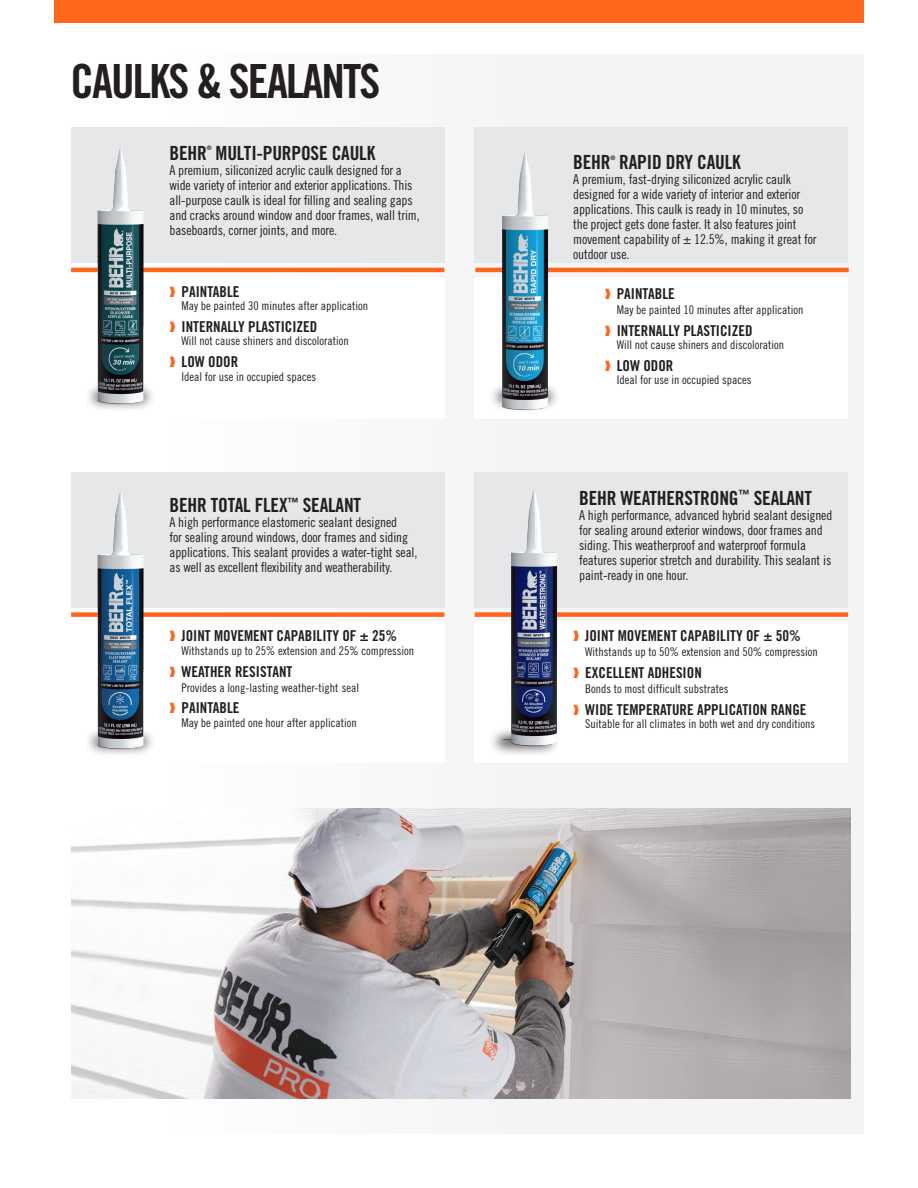
<style>
.page{position:relative;width:918px;height:1188px;background:#fff}
.page>*{position:absolute;margin:0;border:0;box-sizing:border-box;transform-origin:0 0}
.Red_Sections{font:47.1px "Trade Gothic LT Std Bd Cn 20";letter-spacing:-.04em;color:#231f20}
.t1{font:19.5px "Trade Gothic LT Std Bd Cn 20";letter-spacing:-.01em;color:#231f20}
.t2{font:15px "Trade Gothic LT Std Bd Cn 20";color:#231f20}
.t3{font:13.5px/15px "Trade Gothic LT Std Cn 18";letter-spacing:-.01em;color:#231f20}
.t4{font:12px "Trade Gothic LT Std Cn 18";color:#231f20}
.t5{font:6.15px "Trade Gothic LT Std Bd Cn 20";color:#231f20}
.s1{color:#ff661c}
</style>
<div class="page">
<div style="left:54px;top:0;width:810px;height:23px;background:#ff661c"></div>
<div style="left:54px;top:54px;width:810px;height:1080px;background:#f6f6f6"></div>
<hr style="left:71px;top:268px;width:373px;height:4px;background:#ff661c">
<div style="left:71px;top:612px;width:373px;height:5px;background:#ff661c"></div>
<hr style="left:475px;top:268px;width:374px;height:4px;background:#ff661c">
<div style="left:475px;top:612px;width:373px;height:5px;background:#ff661c"></div>
<div style="left:71px;top:128px;width:373px;height:135px;background:#e6e7e9"></div>
<div style="left:71px;top:277px;width:373px;height:141px;background:#fff"></div>
<div style="left:475px;top:277px;width:373px;height:141px;background:#fff"></div>
<div style="left:475px;top:128px;width:373px;height:135px;background:#e6e7e9"></div>
<div style="left:71px;top:622px;width:373px;height:141px;background:#fff"></div>
<div style="left:475px;top:622px;width:373px;height:141px;background:#fff"></div>
<div style="left:71px;top:472px;width:373px;height:136px;background:#e6e7e9"></div>
<div style="left:475px;top:472px;width:373px;height:136px;background:#e6e7e9"></div>
<div style="left:488px;top:726px;width:73px;height:32px;background:#231f20;opacity:.75"></div>
<img style="left:90px;top:148px;width:63px;height:261px">
<img style="left:493px;top:153px;width:64px;height:258px">
<img style="left:90px;top:492px;width:63px;height:262px">
<img style="left:502px;top:490px;width:64px;height:263px">
<img style="left:71px;top:808px;width:780px;height:291px">
<p class="Red_Sections" style="left:71px;top:52px;width:312px">CAULKS &amp; SEALANTS</p>
<p class="t1" style="left:170px;top:141px;width:207px">BEHR MULTI-PURPOSE CAULK</p>
<p class="t5" style="left:207px;top:144px;width:6px">®</p>
<p class="t3" style="left:170px;top:162px;width:252px">A premium, siliconized acrylic caulk designed for a wide variety of interior and exterior applications. This all-purpose caulk is ideal for filling and sealing gaps and cracks around window and door frames, wall trim, baseboards, corner joints, and more.</p>
<p class="t2" style="left:170px;top:282px;width:72px"><span class="s1">❱</span> PAINTABLE</p>
<p class="t4" style="left:182px;top:299px;width:188px">May be painted 30 minutes after application</p>
<p class="t2" style="left:170px;top:317px;width:149px"><span class="s1">❱</span> INTERNALLY PLASTICIZED</p>
<p class="t4" style="left:182px;top:334px;width:169px">Will not cause shiners and discoloration</p>
<p class="t2" style="left:170px;top:353px;width:70px"><span class="s1">❱</span> LOW ODOR</p>
<p class="t4" style="left:182px;top:369px;width:136px">Ideal for use in occupied spaces</p>
<p class="t1" style="left:170px;top:493px;width:193px">BEHR TOTAL FLEX<sup>™</sup> SEALANT</p>
<p class="t3" style="left:170px;top:515px;width:249px">A high performance elastomeric sealant designed<br>for sealing around windows, door frames and siding applications. This sealant provides a water-tight seal, as well as excellent flexibility and weatherability.</p>
<p class="t2" style="left:170px;top:627px;width:229px"><span class="s1">❱</span> JOINT MOVEMENT CAPABILITY OF ± 25%</p>
<p class="t4" style="left:182px;top:643px;width:234px">Withstands up to 25% extension and 25% compression</p>
<p class="t2" style="left:170px;top:662px;width:124px"><span class="s1">❱</span> WEATHER RESISTANT</p>
<p class="t4" style="left:182px;top:680px;width:179px">Provides a long-lasting weather-tight seal</p>
<p class="t2" style="left:170px;top:699px;width:72px"><span class="s1">❱</span> PAINTABLE</p>
<p class="t4" style="left:182px;top:715px;width:177px">May be painted one hour after application</p>
<p class="t1" style="left:573px;top:150px;width:169px">BEHR RAPID DRY CAULK</p>
<p class="t5" style="left:610px;top:154px;width:6px">®</p>
<p class="t3" style="left:573px;top:172px;width:245px">A premium, fast-drying siliconized acrylic caulk designed for a wide variety of interior and exterior applications. This caulk is ready in 10 minutes, so the project gets done faster. It also features joint movement capability of ± 12.5%, making it great for outdoor use.</p>
<p class="t2" style="left:605px;top:284px;width:72px"><span class="s1">❱</span> PAINTABLE</p>
<p class="t4" style="left:617px;top:303px;width:188px">May be painted 10 minutes after application</p>
<p class="t2" style="left:605px;top:321px;width:149px"><span class="s1">❱</span> INTERNALLY PLASTICIZED</p>
<p class="t4" style="left:617px;top:338px;width:169px">Will not cause shiners and discoloration</p>
<p class="t2" style="left:605px;top:356px;width:70px"><span class="s1">❱</span> LOW ODOR</p>
<p class="t4" style="left:617px;top:373px;width:136px">Ideal for use in occupied spaces</p>
<p class="t1" style="left:579px;top:486px;width:234px">BEHR WEATHERSTRONG<sup>™</sup> SEALANT</p>
<p class="t3" style="left:579px;top:507px;width:255px">A high performance, advanced hybrid sealant designed for sealing around exterior windows, door frames and siding. This weatherproof and waterproof formula features superior stretch and durability. This sealant is paint-ready in one hour.</p>
<p class="t2" style="left:573px;top:627px;width:229px"><span class="s1">❱</span> JOINT MOVEMENT CAPABILITY OF ± 50%</p>
<p class="t4" style="left:585px;top:645px;width:234px">Withstands up to 50% extension and 50% compression</p>
<p class="t2" style="left:573px;top:664px;width:130px"><span class="s1">❱</span> EXCELLENT ADHESION</p>
<p class="t4" style="left:585px;top:682px;width:145px">Bonds to most difficult substrates</p>
<p class="t2" style="left:573px;top:700px;width:235px"><span class="s1">❱</span> WIDE TEMPERATURE APPLICATION RANGE</p>
<p class="t4" style="left:585px;top:717px;width:231px">Suitable for all climates in both wet and dry conditions</p>
</div>
